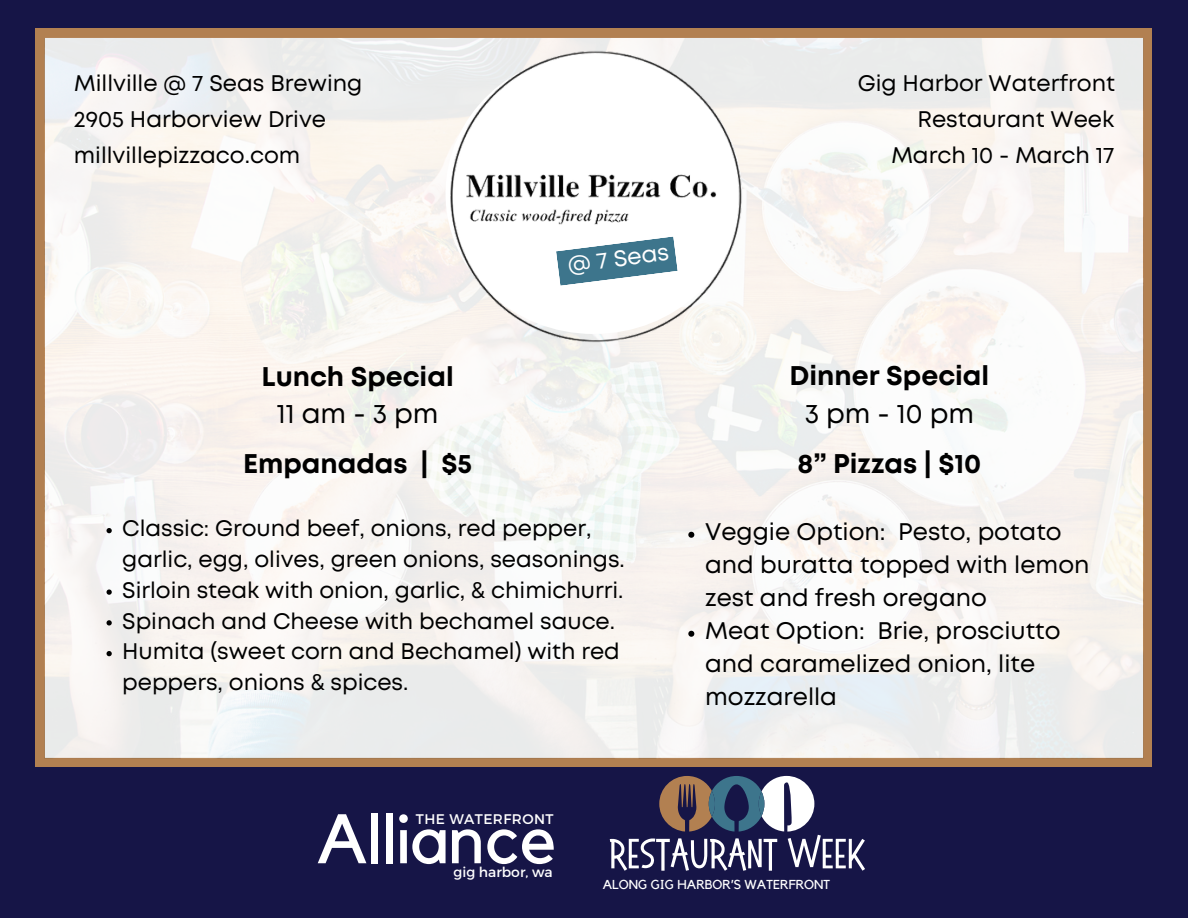
<style>
.page{position:relative;width:1188px;height:918px;background:#161547}
.page>*{position:absolute;margin:0;border:0;box-sizing:border-box;transform-origin:0 0}
.t1{font:69.15px "Kollektif";letter-spacing:-.005em;color:#fff}
.t2{font:51.75px "Sweet Salty";color:#fff}
.t3{font:700 27px/37.5px "Mont";color:#000;text-align:center}
.t4{font:24px/33px "Mont";color:#000}
.t5{font:22.8px "Mont";color:#fff}
.t6{font:22.5px/30.8px "Mont";color:#000}
.t7{font:13.95px "Montserrat";letter-spacing:.03em;color:#fff}
.t8{font:13.95px "Montserrat";color:#fff}
.t9{font:12.9px "Kollektif";color:#fff}
.s1{font-weight:400}
</style>
<div class="page">
<div style="left:36px;top:29px;width:1116px;height:738px;background:#b28051"></div>
<img style="left:45px;top:38px;width:1099px;height:720px">
<svg style="left:659px;top:776px;width:155px;height:55px"></svg>
<div style="left:759px;top:791px;width:5px;height:25px;background:#3d758c;border-radius:50%"></div>
<img style="left:436px;top:39px;width:326px;height:309px">
<svg style="left:556px;top:236px;width:122px;height:50px;background:#7ea3b2"></svg>
<svg style="left:107px;top:528px;width:5px;height:5px"></svg>
<svg style="left:107px;top:590px;width:5px;height:5px"></svg>
<svg style="left:107px;top:620px;width:5px;height:6px"></svg>
<svg style="left:107px;top:651px;width:5px;height:5px"></svg>
<svg style="left:688px;top:532px;width:6px;height:6px"></svg>
<svg style="left:688px;top:631px;width:6px;height:6px"></svg>
<h5 class="t6" style="left:74px;top:70px;width:290px">Millville @ 7 Seas Brewing</h5>
<h5 class="t6" style="left:74px;top:105px;width:254px">2905 Harborview Drive</h5>
<p class="t6" style="left:74px;top:141px;width:228px">millvillepizzaco.com</p>
<p class="t3" style="left:262px;top:359px;width:194px">Lunch Special<br><span class="s1">11am-3pm</span></p>
<p class="t3" style="left:243px;top:446px;width:231px">Empanadas | $5</p>
<p class="t5" style="left:567px;top:256px;width:103px;rotate:-7deg">@ 7 Seas</p>
<h4 class="t6" style="left:122px;top:515px;width:504px">Classic: Ground beef, onions, red pepper, garlic, egg, olives, green onions, seasonings.</h4>
<h3 class="t6" style="left:122px;top:576px;width:503px">Sirloin steak with onion, garlic, &amp; chimichurri.</h3>
<p class="t6" style="left:122px;top:607px;width:494px">Spinach and Cheese with bechamel sauce.</p>
<p class="t6" style="left:122px;top:638px;width:499px">Humita (sweet corn and Bechamel) with red peppers, onions &amp; spices.</p>
<h5 class="t6" style="left:858px;top:69px;width:259px">Gig Harbor Waterfront</h5>
<h4 class="t6" style="left:917px;top:105px;width:199px">Restaurant Week</h4>
<h3 class="t6" style="left:891px;top:141px;width:225px">March 10 - March 17</h3>
<h1 class="t3" style="left:790px;top:359px;width:201px">Dinner Special<br><span class="s1">3pm-10pm</span></h1>
<h6 class="t3" style="left:798px;top:446px;width:185px">8” Pizzas | $10</h6>
<p class="t4" style="left:705px;top:517px;width:386px">Veggie Option: Pesto, potato and buratta topped with lemon zest and fresh oregano</p>
<p class="t4" style="left:705px;top:616px;width:357px">Meat Option: Brie, prosciutto and caramelized onion, lite mozzarella</p>
<h5 class="t1" style="left:317px;top:807px;width:241px">Alliance</h5>
<h5 class="t7" style="left:416px;top:810px;width:139px">THE WATERFRONT</h5>
<h5 class="t8" style="left:454px;top:863px;width:101px">gig harbor, wa</h5>
<p class="t2" style="left:609px;top:829px;width:258px">Restaurant Week</p>
<h5 class="t9" style="left:603px;top:878px;width:229px">ALONG GIG HARBOR’S WATERFRONT</h5>
</div>
